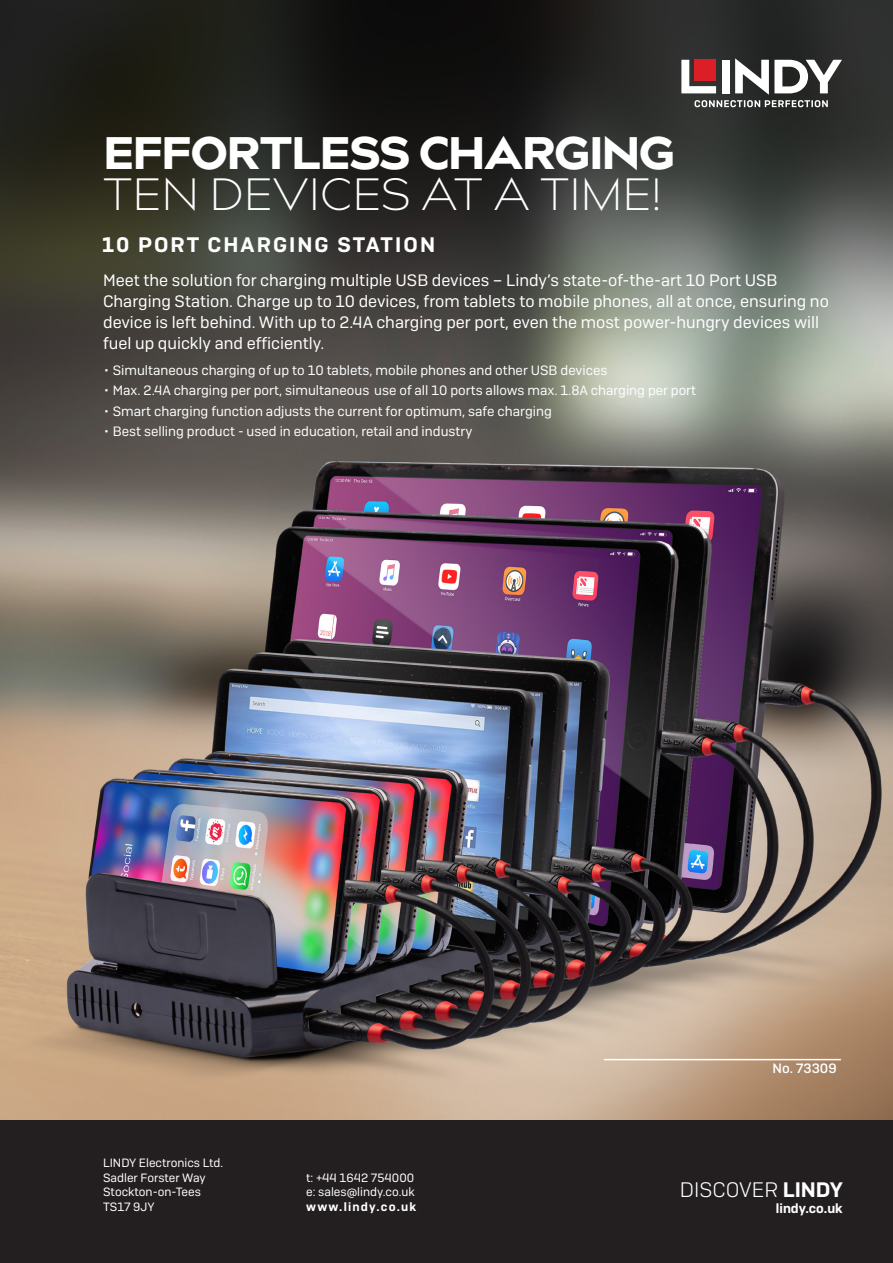
<style>
.page{position:relative;width:893px;height:1263px;background:#fff}
.page>*{position:absolute;margin:0;border:0;box-sizing:border-box;transform-origin:0 0}
.Head-1{font:45px "billcorplin super";letter-spacing:.01em;color:#fff}
.Head-1-2{font:300 45px "billcorplin";letter-spacing:.01em;color:#fff}
.Product-Headline{font:600 21px "Camber";letter-spacing:.1em;color:#fff}
.t1{font:21px "Camber Lg";color:#fff}
.Bullets{font:16.5px/21px "Camber";color:#fff}
.t2{font:13.5px "Camber";color:#fff}
.t3{font:500 13.5px "Camber";color:#fff}
.t4{font:600 13.2px "Camber";color:#fff}
.t5{font:12px "Camber";color:#fff}
.t6{font:600 12px "Camber";letter-spacing:.1em;color:#fff}
.s1{font-family:"Camber";font-weight:600}
</style>
<div class="page">
<img style="left:0;top:0;width:893px;height:1120px">
<hr style="left:604px;top:1059px;width:154px;height:1px;background:#fff">
<hr style="left:758px;top:1059px;width:83px;height:1px;background:#fff">
<div style="left:0;top:1120px;width:893px;height:143px;background:#231f20"></div>
<svg style="left:681px;top:58px;width:161px;height:49px"></svg>
<div style="left:695px;top:60px;width:21px;height:21px;background:#dc1f27"></div>
<div style="left:722px;top:60px;width:7px;height:33px;background:#fff"></div>
<p class="Head-1" style="left:104px;top:121px;width:572px">EFFORTLESS CHARGING</p>
<p class="Head-1-2" style="left:103px;top:162px;width:560px">TEN DEVICES AT A TIME!</p>
<p class="Product-Headline" style="left:102px;top:231px;width:334px">10 PORT CHARGING STATION</p>
<p class="Bullets" style="left:103px;top:270px;width:727px">Meet the solution for charging multiple USB devices – Lindy’s state-of-the-art 10 Port USB Charging Station. Charge up to 10 devices, from tablets to mobile phones, all at once, ensuring no device is left behind. With up to 2.4A charging per port, even the most power-hungry devices will fuel up quickly and efficiently.</p>
<p class="t2" style="left:104px;top:362px;width:505px">• Simultaneous charging of up to 10 tablets, mobile phones and other USB devices</p>
<p class="t2" style="left:104px;top:382px;width:593px">• Max. 2.4A charging per port, simultaneous use of all 10 ports allows max. 1.8A charging per port</p>
<p class="t2" style="left:104px;top:403px;width:449px">• Smart charging function adjusts the current for optimum, safe charging</p>
<p class="t2" style="left:104px;top:423px;width:370px">• Best selling product - used in education, retail and industry</p>
<p class="t3" style="left:773px;top:1059px;width:66px">No. 73309</p>
<p class="t5" style="left:103px;top:1156px;width:122px">LINDY Electronics Ltd.</p>
<p class="t5" style="left:103px;top:1170px;width:104px">Sadler Forster Way</p>
<p class="t5" style="left:103px;top:1185px;width:99px">Stockton-on-Tees</p>
<p class="t5" style="left:103px;top:1199px;width:53px">TS17 9JY</p>
<p class="t5" style="left:306px;top:1170px;width:110px">t: +44 1642 754000</p>
<p class="t5" style="left:306px;top:1185px;width:110px">e: sales@lindy.co.uk</p>
<p class="t6" style="left:306px;top:1199px;width:112px">www.lindy.co.uk</p>
<p class="t1" style="left:680px;top:1177px;width:165px">DISCOVER <span class="s1">LINDY</span></p>
<p class="t4" style="left:776px;top:1200px;width:68px">lindy.co.uk</p>
</div>
